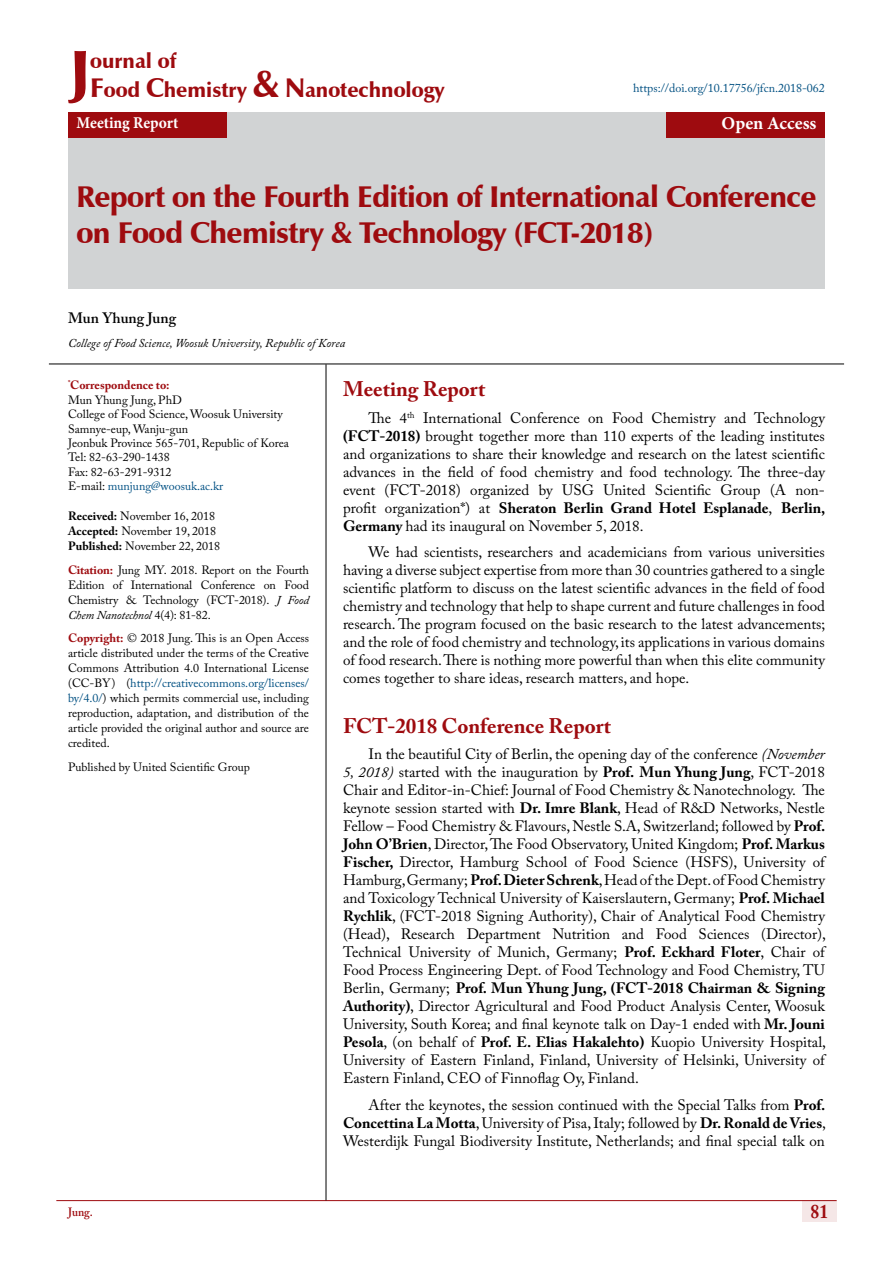
<style>
.page{position:relative;width:893px;height:1263px;background:#fff}
.page>*{position:absolute;margin:0;border:0;box-sizing:border-box;transform-origin:0 0}
.t1{font:900 62.1px "Zapf Humanist 601 BT";color:#9e0b0f}
.t2{font:900 30px/36px "Zapf Humanist 601 BT";letter-spacing:-.02em;color:#9e0b0f}
.t3{font:700 21px "Adobe Caslon Pro";color:#9e0b0f}
.t4{font:900 21px/29.4px "Zapf Humanist 601 BT";color:#9e0b0f}
.t5{font:700 19.5px "Adobe Caslon Pro";color:#9e0b0f;scale:.9 1}
.t6{font:700 18px "Minion Pro";color:#fff}
.t7{font:700 16.5px "Minion Pro";color:#fff;scale:.94 1}
.t8{font:15px/18px "Adobe Caslon Pro";color:#000;text-align:justify}
.t9{font:600 15px "Adobe Caslon Pro";color:#000}
.t10{font:12px/15px "Adobe Caslon Pro";color:#000}
.t11{font:italic 12px "Adobe Caslon Pro";color:#000}
.t12{font:12px "Adobe Caslon Pro";color:#005082}
.t13{font:600 12px "Adobe Caslon Pro";color:#9e0b0f;scale:.95 1}
.s1{font-size:27px}
.s2{font-size:37.5px}
.s3{font-weight:700;color:#9e0b0f}
.s4{color:#005083}
.s5{font-weight:700}
.s6{font-style:italic}
.s7{color:#005082}
</style>
<div class="page">
<div style="left:802px;top:1200px;width:35px;height:21px;background:#f5e7e7"></div>
<hr style="left:56px;top:1200px;width:781px;height:1px;background:#9e0b0f">
<div style="left:68px;top:112px;width:757px;height:177px;background:#d1d3d4"></div>
<div style="left:68px;top:112px;width:159px;height:26px;background:#9e0b0f"></div>
<div style="left:666px;top:112px;width:159px;height:26px;background:#9e0b0f"></div>
<hr style="left:326px;top:364px;width:1px;height:836px;background:#000">
<hr style="left:49px;top:364px;width:795px;height:1px;background:#000">
<h1 class="t1" style="left:70px;top:34px;width:22px">J</h1>
<h3 class="t4" style="left:90px;top:46px;width:356px">ournal of<br><span class="s1">F</span>ood <span class="s1">C</span>hemistry <span class="s2">&amp;</span> <span class="s1">N</span>anotechnology</h3>
<p class="t12" style="left:633px;top:81px;width:193px">https://doi.org/10.17756/jfcn.2018-062</p>
<p class="t7" style="left:77px;top:111px;width:110px">Meeting Report</p>
<p class="t6" style="left:721px;top:111px;width:96px">Open Access</p>
<h2 class="t2" style="left:77px;top:179px;width:741px">Report on the Fourth Edition of International Conference on Food Chemistry &amp; Technology (FCT-2018)</h2>
<p class="t9" style="left:68px;top:309px;width:110px">Mun Yhung Jung</p>
<p class="t11" style="left:68px;top:336px;width:279px">College of Food Science, Woosuk University, Republic of Korea</p>
<p class="t10" style="left:68px;top:378px;width:223px;line-height:14.4px"><sup>*</sup><span class="s3">Correspondence to:<br></span>Mun Yhung Jung, PhD<br>College of Food Science, Woosuk University<br>Samnye-eup, Wanju-gun<br>Jeonbuk Province 565-701, Republic of Korea<br>Tel: 82-63-290-1438<br>Fax: 82-63-291-9312<br>E-mail: <span class="s4">munjung@woosuk.ac.kr</span></p>
<p class="t10" style="left:68px;top:509px;width:154px"><span class="s5">Received:</span> November 16, 2018<br><span class="s5">Accepted:</span> November 19, 2018<br><span class="s5">Published:</span> November 22, 2018</p>
<p class="t10" style="left:68px;top:562px;width:242px;text-align:justify"><span class="s3">Citation:</span> Jung MY. 2018. Report on the Fourth Edition of International Conference on Food Chemistry &amp; Technology (FCT-2018). <span class="s6">J Food Chem Nanotechnol</span> 4(4): 81-82.</p>
<p class="t10" style="left:68px;top:631px;width:242px;text-align:justify"><span class="s3">Copyright:</span> © 2018 Jung. This is an Open Access article distributed under the terms of the Creative Commons Attribution 4.0 International License (CC-BY) (<span class="s7">http://creativecommons.org/licenses/ by/4.0/</span>) which permits commercial use, including reproduction, adaptation, and distribution of the article provided the original author and source are credited.</p>
<p class="t10" style="left:68px;top:759px;width:183px">Published by United Scientific Group</p>
<h3 class="t3" style="left:343px;top:376px;width:144px">Meeting Report</h3>
<p class="t8" style="left:343px;top:408px;width:484px;text-indent:26px">The 4<sup>th</sup> International Conference on Food Chemistry and Technology <span class="s5">(FCT-2018)</span> brought together more than 110 experts of the leading institutes and organizations to share their knowledge and research on the latest scientific advances in the field of food chemistry and food technology. The three-day event (FCT-2018) organized by USG United Scientific Group (A non&shy;profit organization*) at <span class="s5">Sheraton Berlin Grand Hotel Esplanade</span>, <span class="s5">Berlin, Germany</span> had its inaugural on November 5, 2018.</p>
<p class="t8" style="left:343px;top:543px;width:484px;text-indent:26px">We had scientists, researchers and academicians from various universities having a diverse subject expertise from more than 30 countries gathered to a single scientific platform to discuss on the latest scientific advances in the field of food chemistry and technology that help to shape current and future challenges in food research. The program focused on the basic research to the latest advancements; and the role of food chemistry and technology, its applications in various domains of food research. There is nothing more powerful than when this elite community comes together to share ideas, research matters, and hope.</p>
<h3 class="t3" style="left:343px;top:713px;width:270px">FCT-2018 Conference Report</h3>
<p class="t8" style="left:343px;top:745px;width:484px;text-indent:26px">In the beautiful City of Berlin, the opening day of the conference <span class="s6">(November 5, 2018)</span> started with the inauguration by <span class="s5">Prof. Mun Yhung Jung</span>, FCT-2018<br>Chair and Editor-in-Chief: Journal of Food Chemistry &amp; Nanotechnology. The keynote session started with <span class="s5">Dr. Imre Blank</span>, Head of R&amp;D Networks, Nestle Fellow – Food Chemistry &amp; Flavours, Nestle S.A, Switzerland; followed by <span class="s5">Prof.<br>John O’Brien</span>, Director, The Food Observatory, United Kingdom; <span class="s5">Prof. Markus Fischer,</span> Director, Hamburg School of Food Science (HSFS), University of Hamburg, Germany; <span class="s5">Prof. Dieter Schrenk</span>, Head of the Dept. of Food Chemistry and Toxicology Technical University of Kaiserslautern, Germany; <span class="s5">Prof. Michael Rychlik</span>, (FCT-2018 Signing Authority), Chair of Analytical Food Chemistry (Head), Research Department Nutrition and Food Sciences (Director), Technical University of Munich, Germany; <span class="s5">Prof. Eckhard Floter</span>, Chair of Food Process Engineering Dept. of Food Technology and Food Chemistry, TU Berlin, Germany; <span class="s5">Prof. Mun Yhung Jung, (FCT-2018 Chairman &amp; Signing Authority)</span>, Director Agricultural and Food Product Analysis Center, Woosuk University, South Korea; and final keynote talk on Day-1 ended with <span class="s5">Mr. Jouni Pesola</span>, (on behalf of <span class="s5">Prof. E. Elias Hakalehto)</span> Kuopio University Hospital, University of Eastern Finland, Finland, University of Helsinki, University of Eastern Finland, CEO of Finnoflag Oy, Finland.</p>
<p class="t8" style="left:343px;top:1095px;width:484px;text-indent:26px">After the keynotes, the session continued with the Special Talks from <span class="s5">Prof.<br>Concettina La Motta</span>, University of Pisa, Italy; followed by <span class="s5">Dr. Ronald de Vries</span>, Westerdijk Fungal Biodiversity Institute, Netherlands; and final special talk on</p>
<p class="t13" style="left:68px;top:1204px;width:28px">Jung.</p>
<h3 class="t5" style="left:811px;top:1200px;width:21px">81</h3>
</div>
